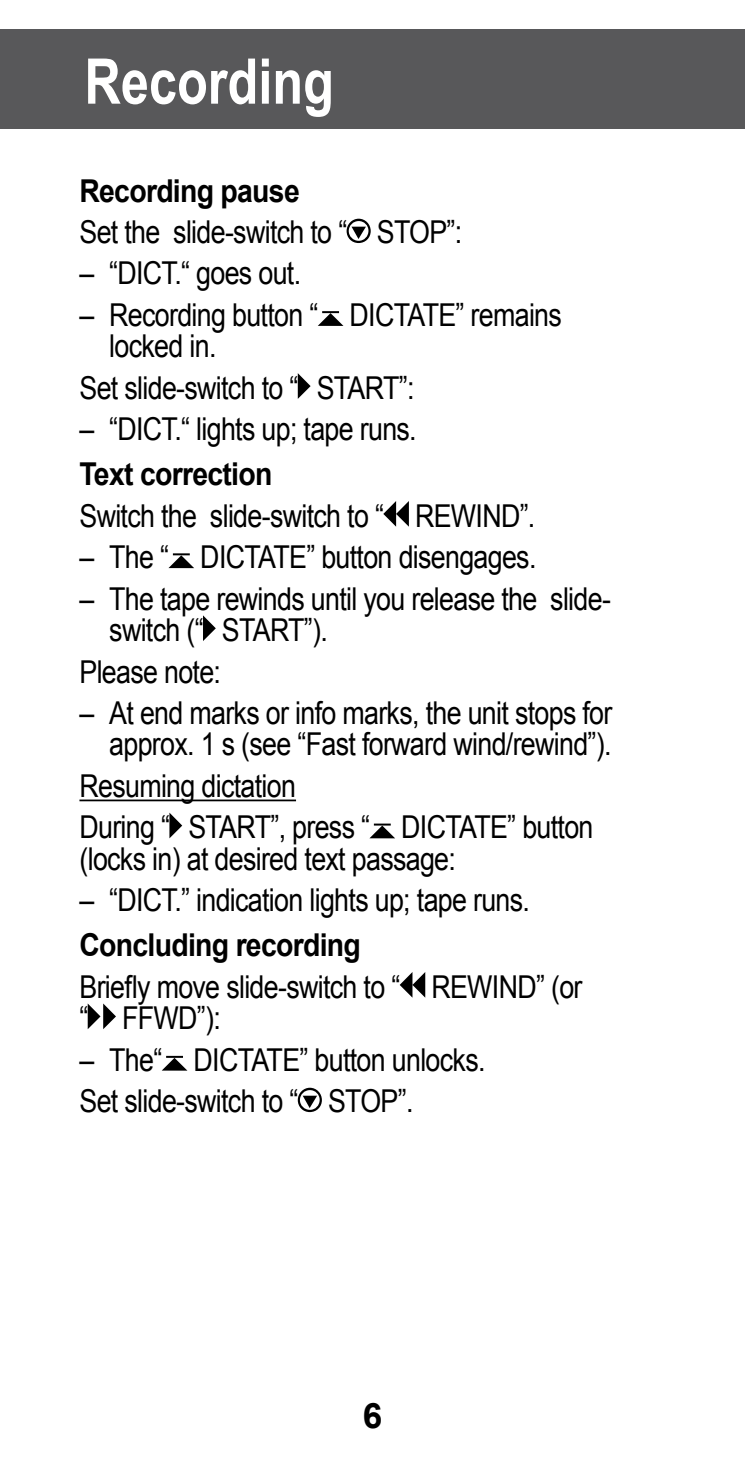
<style>
.page{position:relative;width:745px;height:1469px;background:#fff}
.page>*{position:absolute;margin:0;border:0;box-sizing:border-box;transform-origin:0 0}
.t1{font:700 63px "Arial";color:#fff;scale:.8 1}
.t2{font:31.5px/31.5px "Arial";letter-spacing:-.025em;color:#000;scale:.85 1}
.t3{font:700 31.5px "Arial";letter-spacing:-.025em;color:#000;scale:.9 1}
</style>
<div class="page">
<div style="left:0;top:30px;width:744px;height:99px;background:#58585a"></div>
<hr style="left:79px;top:799px;width:217px;height:2px;background:#000">
<svg style="left:346px;top:219px;width:24px;height:24px"></svg>
<svg style="left:318px;top:311px;width:25px;height:15px"></svg>
<svg style="left:297px;top:373px;width:13px;height:26px"></svg>
<svg style="left:383px;top:501px;width:25px;height:25px"></svg>
<svg style="left:168px;top:553px;width:26px;height:15px"></svg>
<svg style="left:203px;top:615px;width:13px;height:26px"></svg>
<svg style="left:169px;top:812px;width:13px;height:26px"></svg>
<svg style="left:370px;top:823px;width:25px;height:15px"></svg>
<svg style="left:399px;top:972px;width:26px;height:25px"></svg>
<svg style="left:88px;top:1003px;width:28px;height:26px"></svg>
<svg style="left:162px;top:1055px;width:25px;height:15px"></svg>
<svg style="left:297px;top:1087px;width:25px;height:25px"></svg>
<h1 class="t1" style="left:84px;top:40px;width:313px">Recording</h1>
<p class="t3" style="left:79px;top:170px;width:246px">Recording pause</p>
<p class="t2" style="left:79px;top:216px;width:451px">Set the slide-switch to “ STOP”:</p>
<p class="t2" style="left:79px;top:258px;width:262px">– “DICT.“ goes out.</p>
<p class="t2" style="left:109px;top:299px;width:533px;text-indent:-30px">– Recording button “ DICTATE” remains locked in.</p>
<p class="t2" style="left:79px;top:372px;width:395px">Set slide-switch to “ START”:</p>
<p class="t2" style="left:79px;top:414px;width:398px">– “DICT.“ lights up; tape runs.</p>
<p class="t3" style="left:79px;top:453px;width:216px">Text correction</p>
<p class="t2" style="left:79px;top:500px;width:537px">Switch the slide-switch to “ REWIND”.</p>
<p class="t2" style="left:79px;top:541px;width:539px">– The “ DICTATE” button disengages.</p>
<p class="t2" style="left:109px;top:583px;width:591px;text-indent:-30px">– The tape rewinds until you release the slide&shy;switch (“ START”).</p>
<p class="t2" style="left:79px;top:656px;width:168px">Please note:</p>
<p class="t2" style="left:79px;top:697px;width:628px;text-align:right">– At end marks or info marks, the unit stops for approx. 1 s (see “Fast forward wind/rewind”).</p>
<p class="t2" style="left:79px;top:765px;width:606px;line-height:41.3px">Resuming dictation<br>During “ START”, press “ DICTATE” button</p>
<p class="t2" style="left:79px;top:843px;width:444px">(locks in) at desired text passage:</p>
<p class="t2" style="left:79px;top:884px;width:531px">– “DICT.” indication lights up; tape runs.</p>
<p class="t3" style="left:79px;top:924px;width:314px">Concluding recording</p>
<p class="t2" style="left:79px;top:971px;width:593px">Briefly move slide-switch to “ REWIND” (or “ FFWD”):</p>
<p class="t2" style="left:79px;top:1039px;width:479px;line-height:41.3px">– The“ DICTATE” button unlocks.<br>Set slide-switch to “ STOP”.</p>
</div>
